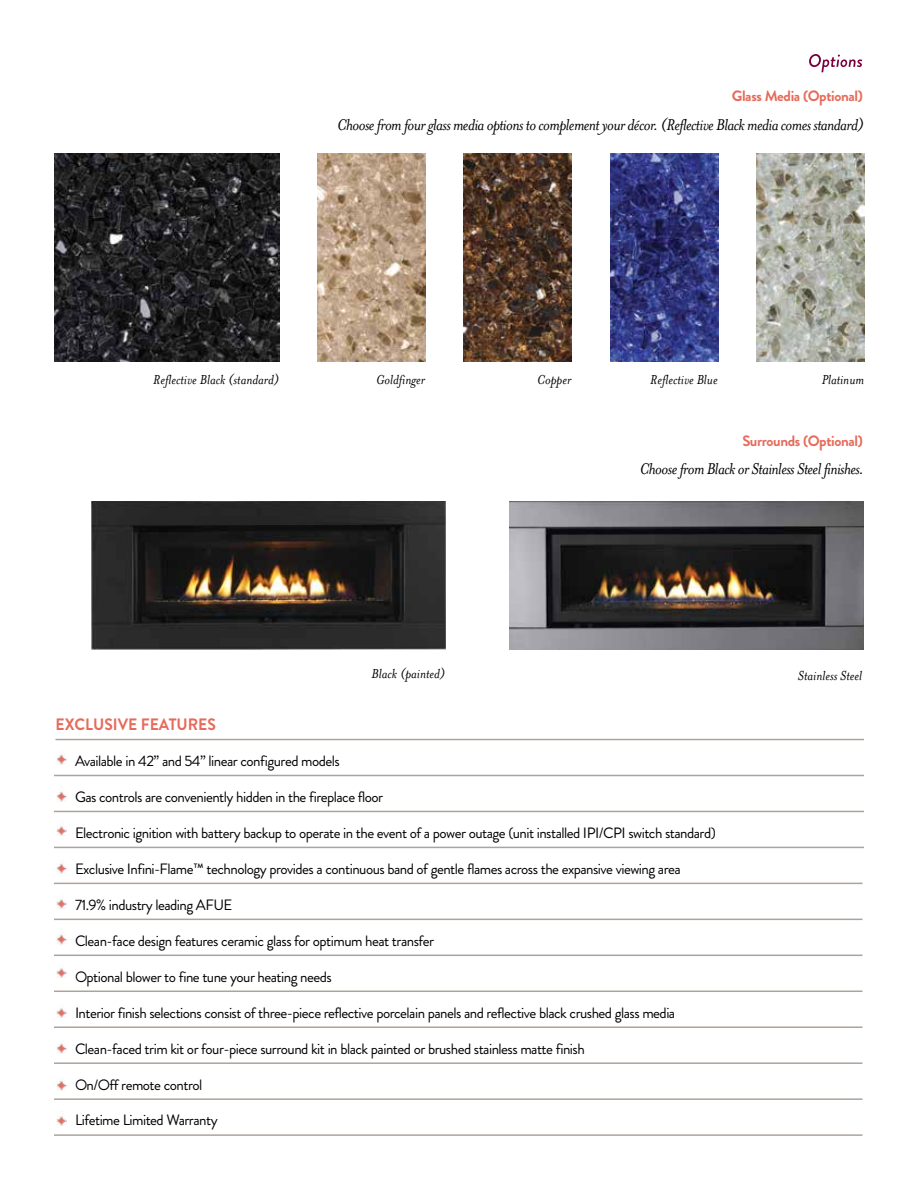
<style>
.page{position:relative;width:918px;height:1188px;background:#fff}
.page>*{position:absolute;margin:0;border:0;box-sizing:border-box;transform-origin:0 0}
.t1{font:italic 18px "Mrs Eaves";letter-spacing:-.03em;color:#000}
.t2{font:700 16.5px "Brandon Grotesque";color:#e66b5b;scale:.95 1}
.t3{font:15px "Brandon Grotesque";letter-spacing:-.035em;color:#000}
.t4{font:italic 15px "Mrs Eaves";color:#000}
.t5{font:700 15px "Brandon Grotesque";letter-spacing:-.025em;color:#e66b5b}
</style>
<div class="page">
<svg style="left:809px;top:54px;width:53px;height:18px"></svg>
<hr style="left:56px;top:739px;width:808px;height:1px;background:#aca39b">
<hr style="left:54px;top:775px;width:810px;height:1px;background:#aca39b">
<hr style="left:54px;top:811px;width:810px;height:1px;background:#aca39b">
<hr style="left:54px;top:847px;width:810px;height:1px;background:#aca39b">
<hr style="left:54px;top:883px;width:808px;height:1px;background:#aca39b">
<hr style="left:54px;top:919px;width:808px;height:1px;background:#aca39b">
<hr style="left:54px;top:955px;width:808px;height:1px;background:#aca39b">
<hr style="left:54px;top:991px;width:808px;height:1px;background:#aca39b">
<hr style="left:54px;top:1026px;width:808px;height:2px;background:#aca39b">
<hr style="left:54px;top:1062px;width:808px;height:2px;background:#aca39b">
<hr style="left:54px;top:1098px;width:808px;height:2px;background:#aca39b">
<hr style="left:54px;top:1134px;width:808px;height:2px;background:#aca39b">
<img style="left:57px;top:754px;width:9px;height:11px">
<img style="left:57px;top:791px;width:9px;height:11px">
<img style="left:56px;top:826px;width:10px;height:10px">
<img style="left:57px;top:863px;width:9px;height:11px">
<img style="left:56px;top:1008px;width:10px;height:10px">
<img style="left:56px;top:899px;width:10px;height:10px">
<img style="left:57px;top:1043px;width:9px;height:11px">
<img style="left:57px;top:934px;width:9px;height:11px">
<img style="left:57px;top:1080px;width:9px;height:11px">
<img style="left:56px;top:968px;width:10px;height:10px">
<img style="left:56px;top:1116px;width:10px;height:10px">
<img style="left:757px;top:154px;width:108px;height:207px">
<img style="left:610px;top:154px;width:108px;height:207px">
<img style="left:464px;top:154px;width:108px;height:207px">
<img style="left:318px;top:154px;width:108px;height:207px">
<img style="left:54px;top:154px;width:225px;height:207px">
<img style="left:92px;top:501px;width:354px;height:148px">
<img style="left:510px;top:501px;width:354px;height:149px">
<p class="t5" style="left:732px;top:86px;width:132px">Glass Media (Optional)</p>
<p class="t1" style="left:337px;top:114px;width:528px">Choose from four glass media options to complement your décor. (Reflective Black media comes standard)</p>
<p class="t4" style="left:153px;top:372px;width:127px">Reflective Black (standard)</p>
<p class="t4" style="left:376px;top:372px;width:50px">Goldfinger</p>
<p class="t4" style="left:537px;top:372px;width:36px">Copper</p>
<p class="t4" style="left:650px;top:372px;width:69px">Reflective Blue</p>
<p class="t4" style="left:822px;top:372px;width:44px">Platinum</p>
<p class="t5" style="left:742px;top:431px;width:122px">Surrounds (Optional)</p>
<p class="t1" style="left:640px;top:459px;width:226px">Choose from Black or Stainless Steel finishes.</p>
<p class="t4" style="left:372px;top:666px;width:75px">Black (painted)</p>
<p class="t4" style="left:798px;top:667px;width:66px">Stainless Steel</p>
<p class="t2" style="left:56px;top:713px;width:170px">EXCLUSIVE FEATURES</p>
<p class="t3" style="left:75px;top:750px;width:266px">Available in 42” and 54” linear configured models</p>
<p class="t3" style="left:75px;top:786px;width:310px">Gas controls are conveniently hidden in the fireplace floor</p>
<p class="t3" style="left:75px;top:822px;width:643px">Electronic ignition with battery backup to operate in the event of a power outage (unit installed IPI/CPI switch standard)</p>
<p class="t3" style="left:75px;top:858px;width:607px">Exclusive Infini-Flame™ technology provides a continuous band of gentle flames across the expansive viewing area</p>
<p class="t3" style="left:75px;top:894px;width:159px">71.9% industry leading AFUE</p>
<p class="t3" style="left:75px;top:930px;width:361px">Clean-face design features ceramic glass for optimum heat transfer</p>
<p class="t3" style="left:75px;top:966px;width:258px">Optional blower to fine tune your heating needs</p>
<p class="t3" style="left:75px;top:1002px;width:602px">Interior finish selections consist of three-piece reflective porcelain panels and reflective black crushed glass media</p>
<p class="t3" style="left:75px;top:1038px;width:511px">Clean-faced trim kit or four-piece surround kit in black painted or brushed stainless matte finish</p>
<p class="t3" style="left:75px;top:1074px;width:129px">On/Off remote control</p>
<p class="t3" style="left:75px;top:1110px;width:144px">Lifetime Limited Warranty</p>
</div>
